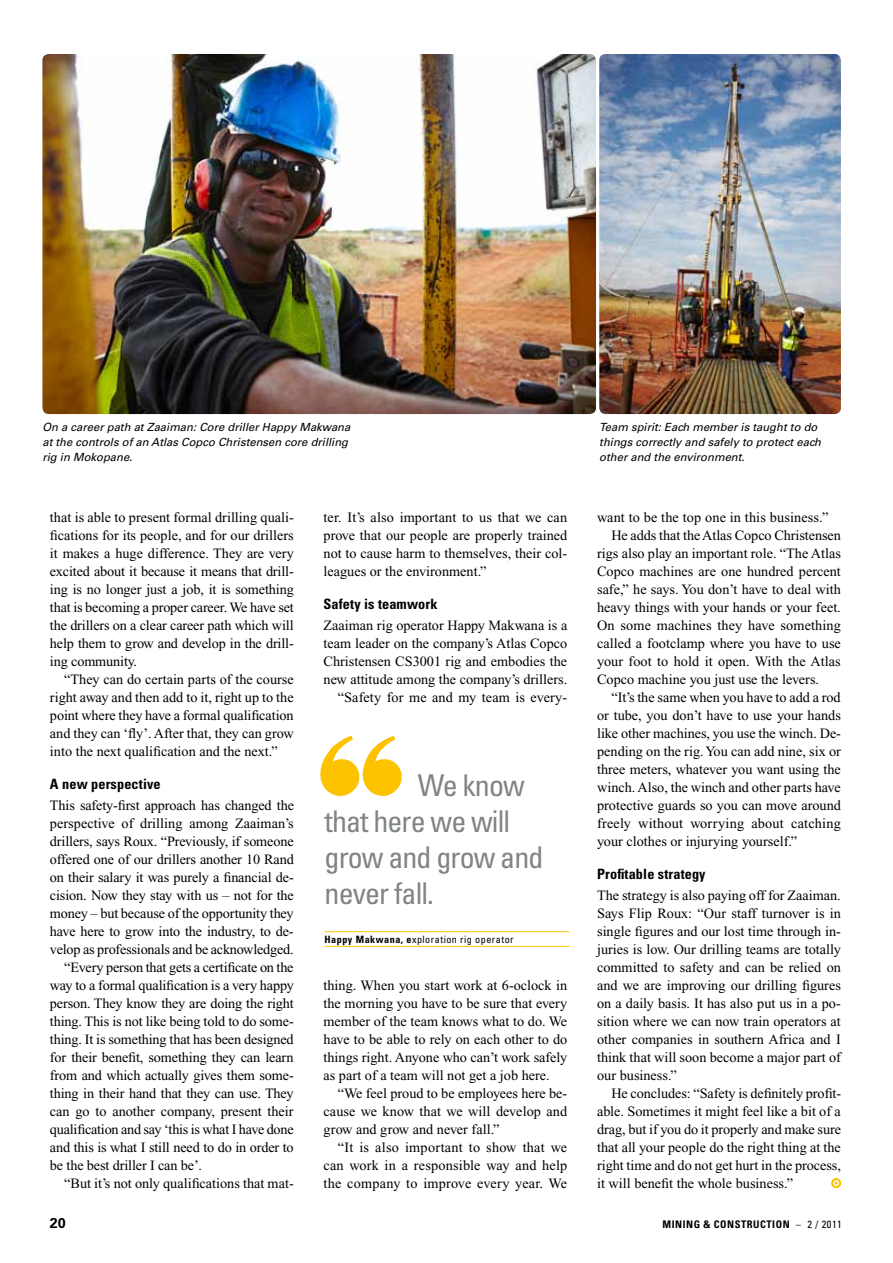
<style>
.page{position:relative;width:893px;height:1263px;background:#fff}
.page>*{position:absolute;margin:0;border:0;box-sizing:border-box;transform-origin:0 0}
.t1{font:condensed 30px/36px "Univers";letter-spacing:-.03em;color:#808486}
.t2{font:14.25px/18px "Times New Roman";color:#000;text-align:justify}
.t3{font:700 condensed 14.25px "Univers";letter-spacing:.01em;color:#000}
.t4{font:700 14.25px "Univers";color:#000}
.t5{font:italic 11.25px/15px "Univers";color:#000}
.t6{font:700 condensed 10.5px "Univers";letter-spacing:.05em;color:#000}
.t7{font:condensed 10.2px "Univers";letter-spacing:.05em;color:#000}
.s1{font-weight:700}
.s2{font-weight:400}
</style>
<div class="page">
<img style="left:42px;top:54px;width:554px;height:360px">
<img style="left:599px;top:54px;width:242px;height:360px">
<div style="left:831px;top:1178px;width:10px;height:10px;border:2px solid #fdc300;border-radius:50%"></div>
<hr style="left:325px;top:946px;width:244px;height:1px;background:#fdc300">
<hr style="left:325px;top:931px;width:244px;height:1px;background:#fdc300">
<svg style="left:320px;top:736px;width:82px;height:60px"></svg>
<p class="t5" style="left:42px;top:420px;width:309px">On a career path at Zaaiman: Core driller Happy Makwana at the controls of an Atlas Copco Christensen core drilling rig in Mokopane.</p>
<p class="t5" style="left:599px;top:420px;width:223px">Team spirit: Each member is taught to do things correctly and safely to protect each other and the environment.</p>
<p class="t2" style="left:50px;top:508px;width:245px">that is able to present formal drilling quali&shy;fications for its people, and for our drillers it makes a huge difference. They are very excited about it because it means that drill&shy;ing is no longer just a job, it is something that is becoming a proper career. We have set the drillers on a clear career path which will help them to grow and develop in the drill&shy;ing community.</p>
<p class="t2" style="left:50px;top:670px;width:245px;text-indent:14px">“They can do certain parts of the course right away and then add to it, right up to the point where they have a formal qualification and they can ‘fly’. After that, they can grow into the next qualification and the next.”</p>
<p class="t3" style="left:50px;top:775px;width:112px">A new perspective</p>
<p class="t2" style="left:50px;top:796px;width:245px">This safety-first approach has changed the</p>
<p class="t2" style="left:50px;top:814px;width:245px">perspective of drilling among Zaaiman’s</p>
<p class="t2" style="left:50px;top:832px;width:245px">drillers, says Roux. “Previously, if someone</p>
<p class="t2" style="left:50px;top:850px;width:245px">offered one of our drillers another 10 Rand</p>
<p class="t2" style="left:50px;top:868px;width:245px">on their salary it was purely a financial de-</p>
<p class="t2" style="left:50px;top:886px;width:245px">cision. Now they stay with us – not for the</p>
<p class="t2" style="left:50px;top:904px;width:245px">money – but because of the opportunity they</p>
<p class="t2" style="left:50px;top:922px;width:245px">have here to grow into the industry, to de-</p>
<p class="t2" style="left:50px;top:940px;width:245px">velop as professionals and be acknowledged.</p>
<p class="t2" style="left:64px;top:958px;width:231px">“Every person that gets a certificate on the</p>
<p class="t2" style="left:50px;top:976px;width:245px">way to a formal qualification is a very happy</p>
<p class="t2" style="left:50px;top:994px;width:245px">person. They know they are doing the right</p>
<p class="t2" style="left:50px;top:1012px;width:245px">thing. This is not like being told to do some-</p>
<p class="t2" style="left:50px;top:1030px;width:245px">thing. It is something that has been designed</p>
<p class="t2" style="left:50px;top:1048px;width:245px">for their benefit, something they can learn</p>
<p class="t2" style="left:50px;top:1066px;width:245px">from and which actually gives them some-</p>
<p class="t2" style="left:50px;top:1084px;width:245px">thing in their hand that they can use. They</p>
<p class="t2" style="left:50px;top:1102px;width:245px">can go to another company, present their</p>
<p class="t2" style="left:50px;top:1120px;width:245px">qualification and say ‘this is what I have done</p>
<p class="t2" style="left:50px;top:1138px;width:245px">and this is what I still need to do in order to</p>
<p class="t2" style="left:50px;top:1156px;width:154px">be the best driller I can be’.</p>
<p class="t2" style="left:64px;top:1174px;width:231px">“But it’s not only qualifications that mat-</p>
<p class="t2" style="left:324px;top:508px;width:245px">ter. It’s also important to us that we can prove that our people are properly trained not to cause harm to themselves, their col&shy;leagues or the environment.”</p>
<p class="t3" style="left:324px;top:595px;width:116px">Safety is teamwork</p>
<p class="t2" style="left:324px;top:616px;width:245px;text-align:right">Zaaiman rig operator Happy Makwana is a team leader on the company’s Atlas Copco Christensen CS3001 rig and embodies the new attitude among the company’s drillers. “Safety for me and my team is every-</p>
<h1 class="t1" style="left:325px;top:767px;width:220px;text-indent:93px">We know that here we will grow and grow and never fall.</h1>
<p class="t7" style="left:325px;top:933px;width:191px"><span class="s1">Happy Makwana, e</span>xploration rig operator</p>
<p class="t2" style="left:324px;top:976px;width:245px">thing. When you start work at 6-oclock in the morning you have to be sure that every member of the team knows what to do. We have to be able to rely on each other to do things right. Anyone who can’t work safely as part of a team will not get a job here.</p>
<p class="t2" style="left:324px;top:1084px;width:245px;text-indent:14px">“We feel proud to be employees here be&shy;cause we know that we will develop and grow and grow and never fall.”</p>
<p class="t2" style="left:324px;top:1138px;width:245px;text-indent:14px">“It is also important to show that we can work in a responsible way and help the company to improve every year. We</p>
<p class="t2" style="left:597px;top:508px;width:233px">want to be the top one in this business.”</p>
<p class="t2" style="left:611px;top:526px;width:231px">He adds that the Atlas Copco Christensen</p>
<p class="t2" style="left:597px;top:544px;width:245px">rigs also play an important role. “The Atlas</p>
<p class="t2" style="left:597px;top:562px;width:245px">Copco machines are one hundred percent</p>
<p class="t2" style="left:597px;top:580px;width:245px">safe,” he says. You don’t have to deal with</p>
<p class="t2" style="left:597px;top:598px;width:245px">heavy things with your hands or your feet.</p>
<p class="t2" style="left:597px;top:616px;width:245px">On some machines they have something</p>
<p class="t2" style="left:597px;top:634px;width:245px">called a footclamp where you have to use</p>
<p class="t2" style="left:597px;top:652px;width:245px">your foot to hold it open. With the Atlas</p>
<p class="t2" style="left:597px;top:670px;width:223px">Copco machine you just use the levers.</p>
<p class="t2" style="left:611px;top:688px;width:231px">“It’s the same when you have to add a rod</p>
<p class="t2" style="left:597px;top:706px;width:245px">or tube, you don’t have to use your hands</p>
<p class="t2" style="left:597px;top:724px;width:245px">like other machines, you use the winch. De-</p>
<p class="t2" style="left:597px;top:742px;width:245px">pending on the rig. You can add nine, six or</p>
<p class="t2" style="left:597px;top:760px;width:245px">three meters, whatever you want using the</p>
<p class="t2" style="left:597px;top:778px;width:245px">winch. Also, the winch and other parts have</p>
<p class="t2" style="left:597px;top:796px;width:245px">protective guards so you can move around</p>
<p class="t2" style="left:597px;top:814px;width:245px">freely without worrying about catching</p>
<p class="t2" style="left:597px;top:832px;width:202px">your clothes or injurying yourself.”</p>
<p class="t3" style="left:597px;top:865px;width:110px">Profitable strategy</p>
<p class="t2" style="left:597px;top:886px;width:245px">The strategy is also paying off for Zaaiman.<br>Says Flip Roux: “Our staff turnover is in single figures and our lost time through in&shy;juries is low. Our drilling teams are totally committed to safety and can be relied on and we are improving our drilling figures on a daily basis. It has also put us in a po&shy;sition where we can now train operators at other companies in southern Africa and I think that will soon become a major part of our business.”</p>
<p class="t2" style="left:597px;top:1084px;width:245px;text-indent:14px">He concludes: “Safety is definitely profit&shy;able. Sometimes it might feel like a bit of a drag, but if you do it properly and make sure that all your people do the right thing at the right time and do not get hurt in the process, it will benefit the whole business.”</p>
<p class="t4" style="left:50px;top:1214px;width:17px">20</p>
<p class="t6" style="left:662px;top:1218px;width:181px">Mining &amp; Construction <span class="s2">– 2 / 2011</span></p>
</div>
